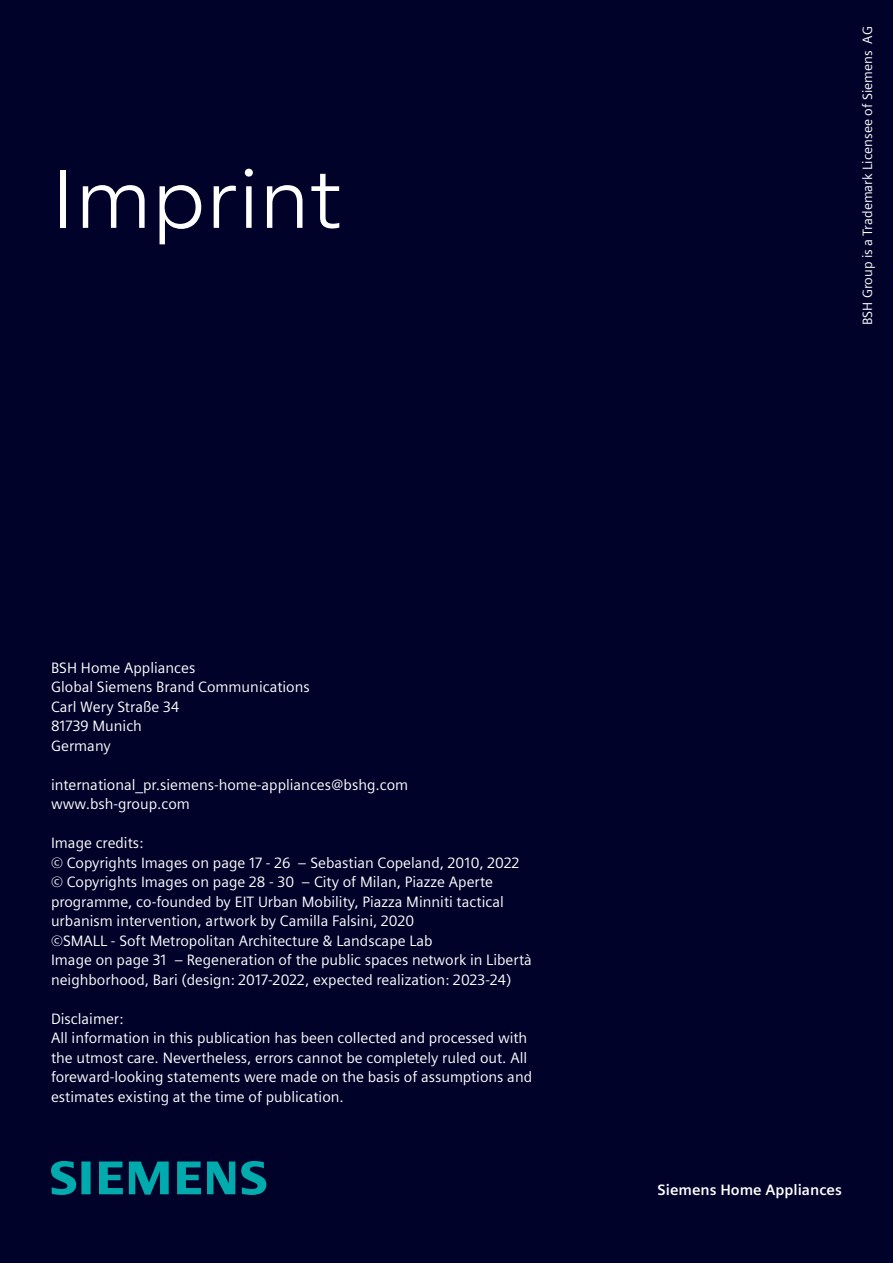
<style>
.page{position:relative;width:893px;height:1263px;background:#00022a}
.page>*{position:absolute;margin:0;border:0;box-sizing:border-box;transform-origin:0 0}
._01__Headline_H1__30{font:82.5px "Siemens Progress";color:#fff}
._04__Body_text__10pt{font:15px/19.5px "Siemens Sans";color:#fff}
.t1{font:700 15px "Siemens Sans";color:#fff}
._06__License_Stateme{font:13.5px "Siemens Sans";color:#fff}
</style>
<div class="page">
<svg style="left:51px;top:1161px;width:215px;height:34px"></svg>
<p class="_01__Headline_H1__30" style="left:51px;top:145px;width:293px">Imprint</p>
<p class="_06__License_Stateme" style="left:860px;top:325px;width:300px;rotate:-90deg">BSH Group is a Trademark Licensee of Siemens AG</p>
<p class="_04__Body_text__10pt" style="left:51px;top:658px;width:146px">BSH Home Appliances</p>
<p class="_04__Body_text__10pt" style="left:51px;top:677px;width:260px">Global Siemens Brand Communications</p>
<p class="_04__Body_text__10pt" style="left:51px;top:697px;width:130px">Carl Wery Straße 34</p>
<p class="_04__Body_text__10pt" style="left:51px;top:716px;width:92px">81739 Munich</p>
<p class="_04__Body_text__10pt" style="left:51px;top:736px;width:61px">Germany</p>
<p class="_04__Body_text__10pt" style="left:51px;top:775px;width:359px">international_pr.siemens-home-appliances@bshg.com</p>
<p class="_04__Body_text__10pt" style="left:51px;top:794px;width:140px">www.bsh-group.com</p>
<p class="_04__Body_text__10pt" style="left:51px;top:833px;width:94px">Image credits:</p>
<p class="_04__Body_text__10pt" style="left:51px;top:853px;width:470px">© Copyrights Images on page 17 - 26 – Sebastian Copeland, 2010, 2022</p>
<p class="_04__Body_text__10pt" style="left:51px;top:872px;width:454px">© Copyrights Images on page 28 - 30 – City of Milan, Piazze Aperte programme, co-founded by EIT Urban Mobility, Piazza Minniti tactical urbanism intervention, artwork by Camilla Falsini, 2020</p>
<p class="_04__Body_text__10pt" style="left:51px;top:931px;width:482px">©SMALL - Soft Metropolitan Architecture &amp; Landscape Lab<br>Image on page 31 – Regeneration of the public spaces network in Libertà neighborhood, Bari (design: 2017-2022, expected realization: 2023-24)</p>
<p class="_04__Body_text__10pt" style="left:51px;top:1009px;width:74px">Disclaimer:</p>
<p class="_04__Body_text__10pt" style="left:51px;top:1028px;width:483px">All information in this publication has been collected and processed with the utmost care. Nevertheless, errors cannot be completely ruled out. All foreward-looking statements were made on the basis of assumptions and estimates existing at the time of publication.</p>
<p class="t1" style="left:658px;top:1181px;width:186px">Siemens Home Appliances</p>
</div>
